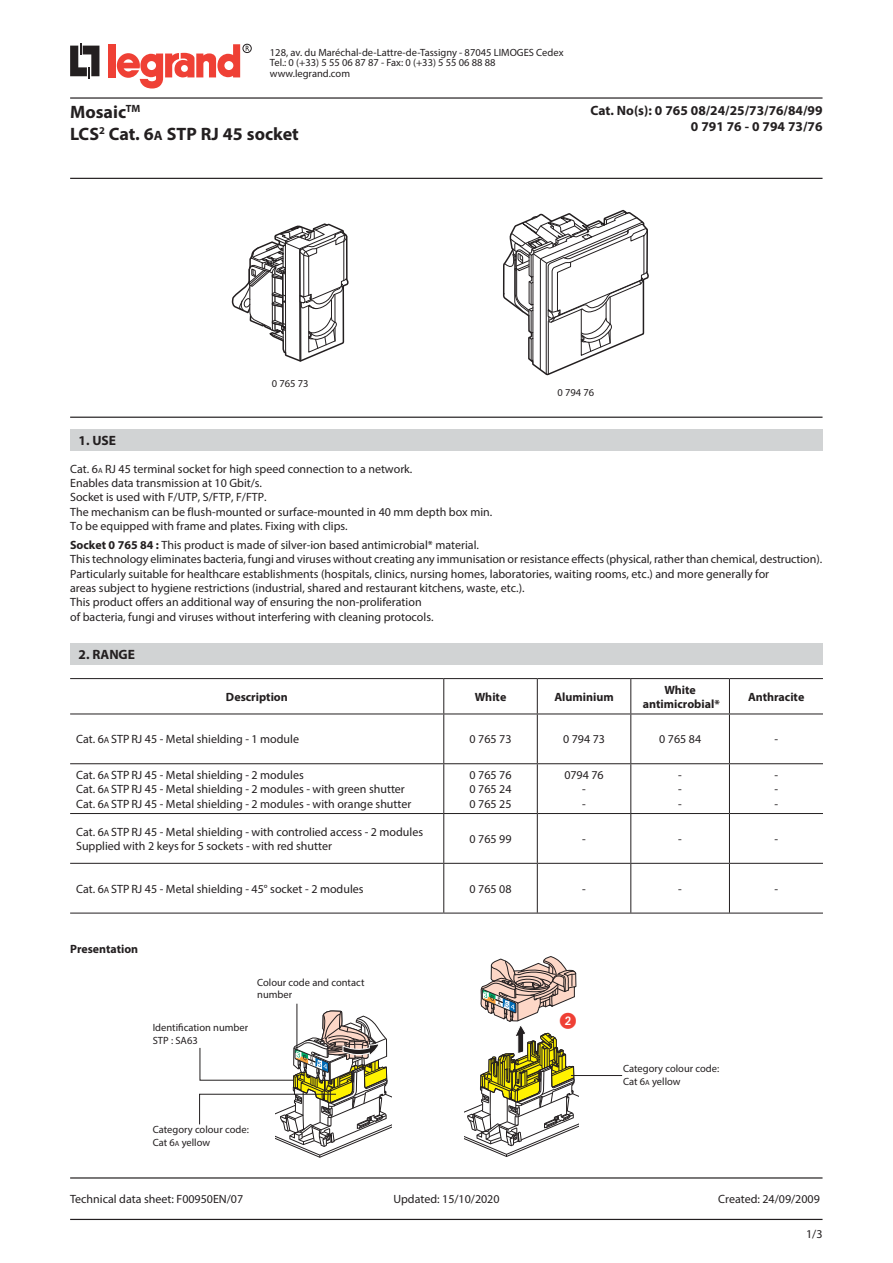
<style>
.page{position:relative;width:893px;height:1263px;background:#fff}
.page>*{position:absolute;margin:0;border:0;box-sizing:border-box;transform-origin:0 0}
.t1{font:700 18px/21.6px "Myriad Pro";color:#231f20}
.t2{font:16.5px "European Pi One";color:#ef4035}
.t3{font:700 13.5px/16.2px "Myriad Pro";color:#231f20;text-align:right}
.t4{font:12px/14.4px "Myriad Pro";color:#231f20}
.t5{font:700 12px/14.4px "Myriad Pro";color:#231f20;text-align:center}
.t6{font:10.5px/12.6px "Myriad Pro";color:#231f20}
.s1{font-size:13.5px}
.s2{font-size:7.5px}
.s3{font-weight:700}
.s4{font-size:9px}
</style>
<div class="page">
<svg style="left:70px;top:43px;width:29px;height:36px"></svg>
<div style="left:109px;top:44px;width:7px;height:33px;background:#ef4035"></div>
<hr style="left:70px;top:97px;width:752px;height:2px;background:#231f20">
<hr style="left:70px;top:178px;width:752px;height:1px;background:#231f20">
<hr style="left:70px;top:417px;width:752px;height:1px;background:#231f20">
<hr style="left:70px;top:1219px;width:752px;height:1px;background:#231f20">
<hr style="left:70px;top:1177px;width:752px;height:2px;background:#231f20">
<div style="left:70px;top:644px;width:752px;height:21px;background:#d1d3d4"></div>
<div style="left:70px;top:430px;width:752px;height:21px;background:#d1d3d4"></div>
<hr style="left:70px;top:678px;width:374px;height:1px;background:#231f20">
<hr style="left:444px;top:678px;width:93px;height:1px;background:#231f20">
<hr style="left:443px;top:679px;width:1px;height:35px;background:#231f20">
<hr style="left:537px;top:678px;width:94px;height:1px;background:#231f20">
<hr style="left:537px;top:679px;width:1px;height:35px;background:#231f20">
<hr style="left:631px;top:678px;width:98px;height:1px;background:#231f20">
<hr style="left:630px;top:679px;width:1px;height:35px;background:#231f20">
<hr style="left:729px;top:678px;width:94px;height:1px;background:#231f20">
<hr style="left:729px;top:679px;width:1px;height:35px;background:#231f20">
<hr style="left:70px;top:714px;width:374px;height:1px;background:#231f20">
<hr style="left:444px;top:714px;width:93px;height:1px;background:#231f20">
<hr style="left:443px;top:714px;width:1px;height:49px;background:#231f20">
<hr style="left:537px;top:714px;width:94px;height:1px;background:#231f20">
<hr style="left:537px;top:714px;width:1px;height:49px;background:#231f20">
<hr style="left:631px;top:714px;width:98px;height:1px;background:#231f20">
<hr style="left:630px;top:714px;width:1px;height:49px;background:#231f20">
<hr style="left:729px;top:714px;width:94px;height:1px;background:#231f20">
<hr style="left:729px;top:714px;width:1px;height:49px;background:#231f20">
<hr style="left:70px;top:763px;width:374px;height:1px;background:#231f20">
<hr style="left:444px;top:763px;width:93px;height:1px;background:#231f20">
<hr style="left:443px;top:764px;width:1px;height:49px;background:#231f20">
<hr style="left:537px;top:763px;width:94px;height:1px;background:#231f20">
<hr style="left:537px;top:764px;width:1px;height:49px;background:#231f20">
<hr style="left:631px;top:763px;width:98px;height:1px;background:#231f20">
<hr style="left:630px;top:764px;width:1px;height:49px;background:#231f20">
<hr style="left:729px;top:763px;width:94px;height:1px;background:#231f20">
<hr style="left:729px;top:764px;width:1px;height:49px;background:#231f20">
<hr style="left:70px;top:813px;width:374px;height:1px;background:#231f20">
<hr style="left:444px;top:813px;width:93px;height:1px;background:#231f20">
<hr style="left:443px;top:814px;width:1px;height:49px;background:#231f20">
<hr style="left:537px;top:813px;width:94px;height:1px;background:#231f20">
<hr style="left:537px;top:814px;width:1px;height:49px;background:#231f20">
<hr style="left:631px;top:813px;width:98px;height:1px;background:#231f20">
<hr style="left:630px;top:814px;width:1px;height:49px;background:#231f20">
<hr style="left:729px;top:813px;width:94px;height:1px;background:#231f20">
<hr style="left:729px;top:814px;width:1px;height:49px;background:#231f20">
<hr style="left:70px;top:863px;width:374px;height:1px;background:#231f20">
<hr style="left:444px;top:863px;width:93px;height:1px;background:#231f20">
<hr style="left:443px;top:864px;width:1px;height:49px;background:#231f20">
<hr style="left:537px;top:863px;width:94px;height:1px;background:#231f20">
<hr style="left:537px;top:864px;width:1px;height:49px;background:#231f20">
<hr style="left:631px;top:863px;width:98px;height:1px;background:#231f20">
<hr style="left:630px;top:864px;width:1px;height:49px;background:#231f20">
<hr style="left:729px;top:863px;width:94px;height:1px;background:#231f20">
<hr style="left:729px;top:864px;width:1px;height:49px;background:#231f20">
<hr style="left:70px;top:913px;width:374px;height:1px;background:#231f20">
<hr style="left:444px;top:913px;width:379px;height:1px;background:#231f20">
<svg style="left:452px;top:901px;width:132px;height:256px"></svg>
<hr style="left:571px;top:1075px;width:51px;height:1px;background:#231f20">
<svg style="left:117px;top:43px;width:281px;height:1114px"></svg>
<svg style="left:503px;top:210px;width:146px;height:165px"></svg>
<p class="t6" style="left:270px;top:48px;width:295px;line-height:10.5px">128, av. du Maréchal-de-Lattre-de-Tassigny - 87045 LIMOGES Cedex<br>Tel.: 0 (+33) 5 55 06 87 87 - Fax: 0 (+33) 5 55 06 88 88 www.legrand.com</p>
<h1 class="t1" style="left:70px;top:102px;width:230px">Mosaic<sup>TM<br></sup>LCS<sup>2</sup> Cat. 6<span class="s1">A</span> STP RJ 45 socket</h1>
<p class="t3" style="left:590px;top:103px;width:234px">Cat. No(s): 0 765 08/24/25/73/76/84/99<br>0 791 76 - 0 794 73/76</p>
<p class="t3" style="left:79px;top:433px;width:39px">1. USE</p>
<p class="t6" style="left:272px;top:378px;width:38px">0 765 73</p>
<p class="t6" style="left:557px;top:386px;width:38px">0 794 76</p>
<p class="t4" style="left:70px;top:462px;width:424px">Cat. 6<span class="s2">A</span> RJ 45 terminal socket for high speed connection to a network.<br>Enables data transmission at 10 Gbit/s.<br>Socket is used with F/UTP, S/FTP, F/FTP.<br>The mechanism can be flush-mounted or surface-mounted in 40 mm depth box min.<br>To be equipped with frame and plates. Fixing with clips.</p>
<p class="t4" style="left:70px;top:538px;width:753px"><span class="s3">Socket 0 765 84 :</span> This product is made of silver-ion based antimicrobial* material.<br>This technology eliminates bacteria, fungi and viruses without creating any immunisation or resistance effects (physical, rather than chemical, destruction).<br>Particularly suitable for healthcare establishments (hospitals, clinics, nursing homes, laboratories, waiting rooms, etc.) and more generally for<br>areas subject to hygiene restrictions (industrial, shared and restaurant kitchens, waste, etc.).<br>This product offers an additional way of ensuring the non-proliferation<br>of bacteria, fungi and viruses without interfering with cleaning protocols.</p>
<p class="t3" style="left:79px;top:648px;width:58px">2. RANGE</p>
<p class="t5" style="left:226px;top:690px;width:63px">Description</p>
<p class="t5" style="left:475px;top:690px;width:33px">White</p>
<p class="t5" style="left:554px;top:690px;width:61px">Aluminium</p>
<p class="t5" style="left:643px;top:683px;width:78px">White antimicrobial*</p>
<p class="t5" style="left:748px;top:690px;width:58px">Anthracite</p>
<p class="t4" style="left:76px;top:733px;width:224px">Cat. 6<span class="s4">A</span> STP RJ 45 - Metal shielding - 1 module</p>
<p class="t4" style="left:469px;top:733px;width:44px">0 765 73</p>
<p class="t4" style="left:563px;top:733px;width:44px">0 794 73</p>
<p class="t4" style="left:659px;top:733px;width:44px">0 765 84</p>
<p class="t4" style="left:774px;top:733px;width:5px">-</p>
<p class="t4" style="left:76px;top:768px;width:337px">Cat. 6<span class="s4">A</span> STP RJ 45 - Metal shielding - 2 modules<br>Cat. 6<span class="s4">A</span> STP RJ 45 - Metal shielding - 2 modules - with green shutter<br>Cat. 6<span class="s4">A</span> STP RJ 45 - Metal shielding - 2 modules - with orange shutter</p>
<p class="t4" style="left:469px;top:768px;width:44px;text-align:justify">0 765 76<br>0 765 24<br>0 765 25</p>
<p class="t4" style="left:564px;top:768px;width:41px;text-align:center">0794 76 -<br>-</p>
<p class="t4" style="left:678px;top:768px;width:5px;text-align:justify">- - -</p>
<p class="t4" style="left:774px;top:768px;width:5px;text-align:justify">- - -</p>
<p class="t4" style="left:76px;top:825px;width:348px">Cat. 6<span class="s4">A</span> STP RJ 45 - Metal shielding - with controlied access - 2 modules<br>Supplied with 2 keys for 5 sockets - with red shutter</p>
<p class="t4" style="left:469px;top:832px;width:44px">0 765 99</p>
<p class="t4" style="left:582px;top:832px;width:5px">-</p>
<p class="t4" style="left:678px;top:832px;width:5px">-</p>
<p class="t4" style="left:774px;top:832px;width:5px">-</p>
<p class="t4" style="left:76px;top:882px;width:289px">Cat. 6<span class="s4">A</span> STP RJ 45 - Metal shielding - 45° socket - 2 modules</p>
<p class="t4" style="left:469px;top:882px;width:44px">0 765 08</p>
<p class="t4" style="left:582px;top:882px;width:5px">-</p>
<p class="t4" style="left:678px;top:882px;width:5px">-</p>
<p class="t4" style="left:774px;top:882px;width:5px">-</p>
<p class="t5" style="left:70px;top:942px;width:70px">Presentation</p>
<p class="t6" style="left:257px;top:977px;width:109px">Colour code and contact number</p>
<p class="t6" style="left:153px;top:1022px;width:97px">Identification number</p>
<h2 class="t2" style="left:560px;top:1011px;width:18px">2</h2>
<p class="t6" style="left:153px;top:1035px;width:46px">STP : SA63</p>
<p class="t6" style="left:153px;top:1124px;width:98px">Category colour code:<br>Cat 6<span class="s2">A</span> yellow</p>
<p class="t6" style="left:623px;top:1063px;width:98px">Category colour code:<br>Cat 6<span class="s2">A</span> yellow</p>
<p class="t4" style="left:70px;top:1193px;width:175px">Technical data sheet: F00950EN/07</p>
<p class="t4" style="left:393px;top:1193px;width:108px">Updated: 15/10/2020</p>
<p class="t4" style="left:718px;top:1193px;width:103px">Created: 24/09/2009</p>
<p class="t4" style="left:806px;top:1227px;width:18px">1/3</p>
</div>
